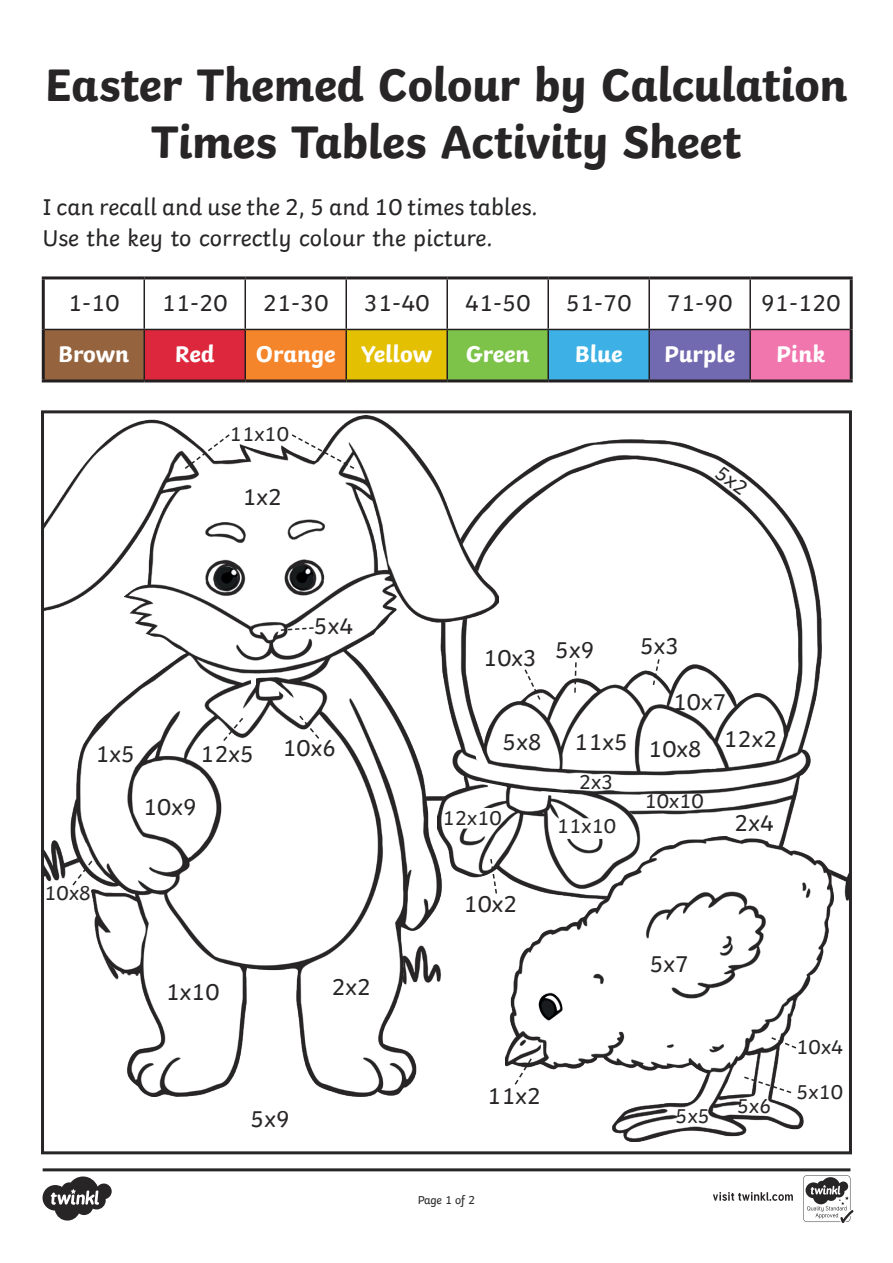
<style>
.page{position:relative;width:893px;height:1263px;background:#fff}
.page>*{position:absolute;margin:0;border:0;box-sizing:border-box;transform-origin:0 0}
.Heading_1{font:700 48px/57.6px "Twinkl";letter-spacing:-.01em;color:#282526;text-align:center}
.KS1_Body_Copy{font:24px/31.5px "Twinkl";color:#282526}
.KS1_Body_Copy-2{font:700 24px "Twinkl";color:#fff}
.KS1_Body_Copy-3{font:21px "Twinkl";color:#282526}
.t1{font:12px "Twinkl";letter-spacing:-.03em;color:#282526}
</style>
<div class="page">
<img style="left:498px;top:439px;width:323px;height:437px">
<img style="left:45px;top:416px;width:453px;height:681px">
<div style="left:41px;top:410px;width:811px;height:744px;border:3px solid #282526"></div>
<img style="left:505px;top:837px;width:328px;height:304px">
<img style="left:530px;top:1026px;width:41px;height:1px">
<img style="left:216px;top:566px;width:22px;height:24px;border-radius:11px">
<img style="left:291px;top:565px;width:23px;height:25px;border-radius:11px">
<img style="left:530px;top:987px;width:41px;height:39px">
<div style="left:43px;top:329px;width:101px;height:52px;background:#95643f"></div>
<div style="left:144px;top:329px;width:101px;height:52px;background:#dd273c"></div>
<div style="left:245px;top:329px;width:101px;height:52px;background:#f5852a"></div>
<div style="left:346px;top:329px;width:101px;height:52px;background:#e4c003"></div>
<div style="left:447px;top:329px;width:101px;height:52px;background:#7dc34a"></div>
<div style="left:548px;top:329px;width:101px;height:52px;background:#3db1e5"></div>
<div style="left:649px;top:329px;width:101px;height:52px;background:#726ab0"></div>
<div style="left:750px;top:329px;width:101px;height:52px;background:#f176ae"></div>
<hr style="left:144px;top:279px;width:1px;height:50px;background:#231f20">
<hr style="left:244px;top:279px;width:2px;height:50px;background:#231f20">
<hr style="left:345px;top:279px;width:2px;height:50px;background:#231f20">
<hr style="left:446px;top:279px;width:2px;height:50px;background:#231f20">
<hr style="left:547px;top:279px;width:2px;height:50px;background:#231f20">
<hr style="left:648px;top:279px;width:2px;height:50px;background:#231f20">
<hr style="left:749px;top:279px;width:2px;height:50px;background:#231f20">
<hr style="left:144px;top:330px;width:1px;height:49px;background:#231f20">
<hr style="left:244px;top:330px;width:2px;height:49px;background:#231f20">
<hr style="left:345px;top:330px;width:2px;height:49px;background:#231f20">
<hr style="left:446px;top:330px;width:2px;height:49px;background:#231f20">
<hr style="left:547px;top:330px;width:2px;height:49px;background:#231f20">
<hr style="left:648px;top:330px;width:2px;height:49px;background:#231f20">
<hr style="left:749px;top:330px;width:2px;height:49px;background:#231f20">
<hr style="left:42px;top:276px;width:102px;height:3px;background:#231f20">
<hr style="left:42px;top:279px;width:3px;height:50px;background:#231f20">
<hr style="left:144px;top:276px;width:101px;height:3px;background:#231f20">
<hr style="left:245px;top:276px;width:101px;height:3px;background:#231f20">
<hr style="left:346px;top:276px;width:101px;height:3px;background:#231f20">
<hr style="left:447px;top:276px;width:101px;height:3px;background:#231f20">
<hr style="left:548px;top:276px;width:101px;height:3px;background:#231f20">
<hr style="left:649px;top:276px;width:101px;height:3px;background:#231f20">
<hr style="left:750px;top:276px;width:103px;height:3px;background:#231f20">
<hr style="left:850px;top:279px;width:3px;height:50px;background:#231f20">
<hr style="left:42px;top:329px;width:3px;height:50px;background:#231f20">
<hr style="left:850px;top:329px;width:3px;height:50px;background:#231f20">
<hr style="left:42px;top:379px;width:102px;height:3px;background:#231f20">
<hr style="left:144px;top:379px;width:101px;height:3px;background:#231f20">
<hr style="left:245px;top:379px;width:101px;height:3px;background:#231f20">
<hr style="left:346px;top:379px;width:101px;height:3px;background:#231f20">
<hr style="left:447px;top:379px;width:101px;height:3px;background:#231f20">
<hr style="left:548px;top:379px;width:101px;height:3px;background:#231f20">
<hr style="left:649px;top:379px;width:101px;height:3px;background:#231f20">
<hr style="left:750px;top:379px;width:103px;height:3px;background:#231f20">
<hr style="left:45px;top:329px;width:99px;height:1px;background:#231f20">
<hr style="left:144px;top:329px;width:101px;height:1px;background:#231f20">
<hr style="left:245px;top:329px;width:101px;height:1px;background:#231f20">
<hr style="left:346px;top:329px;width:101px;height:1px;background:#231f20">
<hr style="left:447px;top:329px;width:101px;height:1px;background:#231f20">
<hr style="left:548px;top:329px;width:101px;height:1px;background:#231f20">
<hr style="left:649px;top:329px;width:101px;height:1px;background:#231f20">
<hr style="left:750px;top:329px;width:100px;height:1px;background:#231f20">
<div style="left:446px;top:808px;width:50px;height:20px;background:#fff"></div>
<svg style="left:770px;top:1036px;width:28px;height:14px"></svg>
<svg style="left:513px;top:1057px;width:20px;height:29px"></svg>
<svg style="left:742px;top:1075px;width:51px;height:19px"></svg>
<svg style="left:652px;top:658px;width:9px;height:29px"></svg>
<svg style="left:573px;top:661px;width:4px;height:33px"></svg>
<svg style="left:489px;top:857px;width:9px;height:38px"></svg>
<svg style="left:523px;top:668px;width:19px;height:33px"></svg>
<svg style="left:290px;top:433px;width:66px;height:37px"></svg>
<svg style="left:279px;top:626px;width:36px;height:6px"></svg>
<svg style="left:183px;top:433px;width:48px;height:37px"></svg>
<svg style="left:222px;top:716px;width:23px;height:27px"></svg>
<svg style="left:71px;top:859px;width:23px;height:28px"></svg>
<svg style="left:298px;top:714px;width:23px;height:26px"></svg>
<div style="left:239px;top:673px;width:35px;height:5px;background:#fff;border-radius:50%"></div>
<svg style="left:251px;top:672px;width:44px;height:28px"></svg>
<svg style="left:541px;top:1043px;width:2px;height:11px"></svg>
<div style="left:559px;top:818px;width:49px;height:21px;background:#fff"></div>
<svg style="left:540px;top:791px;width:29px;height:6px"></svg>
<svg style="left:477px;top:781px;width:30px;height:8px"></svg>
<svg style="left:472px;top:743px;width:18px;height:29px"></svg>
<svg style="left:43px;top:1168px;width:810px;height:55px"></svg>
<svg style="left:715px;top:466px;width:33px;height:29px"></svg>
<p class="Heading_1" style="left:45px;top:51px;width:804px">Easter Themed Colour by Calculation<br>Times Tables Activity Sheet</p>
<p class="KS1_Body_Copy" style="left:42px;top:189px;width:497px">I can recall and use the 2, 5 and 10 times tables.<br>Use the key to correctly colour the picture.</p>
<p class="KS1_Body_Copy" style="left:68px;top:285px;width:53px">1-10</p>
<p class="KS1_Body_Copy" style="left:162px;top:285px;width:67px">11-20</p>
<p class="KS1_Body_Copy" style="left:263px;top:285px;width:67px">21-30</p>
<p class="KS1_Body_Copy" style="left:364px;top:285px;width:67px">31-40</p>
<p class="KS1_Body_Copy" style="left:465px;top:285px;width:67px">41-50</p>
<p class="KS1_Body_Copy" style="left:566px;top:285px;width:67px">51-70</p>
<p class="KS1_Body_Copy" style="left:667px;top:285px;width:67px">71-90</p>
<p class="KS1_Body_Copy" style="left:761px;top:285px;width:81px">91-120</p>
<p class="KS1_Body_Copy-2" style="left:58px;top:334px;width:73px">Brown</p>
<p class="KS1_Body_Copy-2" style="left:175px;top:334px;width:41px">Red</p>
<p class="KS1_Body_Copy-2" style="left:256px;top:334px;width:81px">Orange</p>
<p class="KS1_Body_Copy-2" style="left:361px;top:334px;width:72px">Yellow</p>
<p class="KS1_Body_Copy-2" style="left:466px;top:334px;width:65px">Green</p>
<p class="KS1_Body_Copy-2" style="left:575px;top:334px;width:49px">Blue</p>
<p class="KS1_Body_Copy-2" style="left:664px;top:334px;width:72px">Purple</p>
<p class="KS1_Body_Copy-2" style="left:776px;top:334px;width:51px">Pink</p>
<p class="KS1_Body_Copy-3" style="left:230px;top:418px;width:61px">11x10</p>
<p class="KS1_Body_Copy" style="left:242px;top:479px;width:41px">1x2</p>
<p class="KS1_Body_Copy" style="left:314px;top:608px;width:41px">5x4</p>
<p class="KS1_Body_Copy" style="left:95px;top:736px;width:41px">1x5</p>
<p class="KS1_Body_Copy" style="left:282px;top:730px;width:55px">10x6</p>
<p class="KS1_Body_Copy" style="left:200px;top:736px;width:55px">12x5</p>
<p class="KS1_Body_Copy" style="left:143px;top:789px;width:55px">10x9</p>
<p class="KS1_Body_Copy-3" style="left:44px;top:876px;width:49px">10x8</p>
<p class="KS1_Body_Copy" style="left:166px;top:974px;width:55px">1x10</p>
<p class="KS1_Body_Copy" style="left:331px;top:969px;width:41px">2x2</p>
<p class="KS1_Body_Copy" style="left:250px;top:1101px;width:41px">5x9</p>
<p class="KS1_Body_Copy" style="left:483px;top:640px;width:55px">10x3</p>
<p class="KS1_Body_Copy" style="left:502px;top:724px;width:41px">5x8</p>
<p class="KS1_Body_Copy-3" style="left:442px;top:802px;width:61px">12x10</p>
<p class="KS1_Body_Copy" style="left:555px;top:632px;width:41px">5x9</p>
<p class="KS1_Body_Copy" style="left:640px;top:628px;width:41px">5x3</p>
<p class="KS1_Body_Copy" style="left:673px;top:684px;width:55px">10x7</p>
<p class="KS1_Body_Copy" style="left:574px;top:723px;width:55px">11x5</p>
<p class="KS1_Body_Copy" style="left:648px;top:731px;width:55px">10x8</p>
<p class="KS1_Body_Copy" style="left:723px;top:721px;width:55px">12x2</p>
<p class="KS1_Body_Copy-3" style="left:579px;top:765px;width:36px">2x3</p>
<p class="KS1_Body_Copy-3" style="left:644px;top:785px;width:61px">10x10</p>
<p class="KS1_Body_Copy-3" style="left:557px;top:810px;width:61px">11x10</p>
<p class="KS1_Body_Copy" style="left:734px;top:805px;width:41px">2x4</p>
<p class="KS1_Body_Copy" style="left:464px;top:886px;width:55px">10x2</p>
<p class="KS1_Body_Copy" style="left:649px;top:946px;width:41px">5x7</p>
<p class="KS1_Body_Copy" style="left:487px;top:1078px;width:55px">11x2</p>
<p class="KS1_Body_Copy-3" style="left:675px;top:1100px;width:36px">5x5</p>
<p class="KS1_Body_Copy-3" style="left:737px;top:1090px;width:36px">5x6</p>
<p class="KS1_Body_Copy-3" style="left:796px;top:1031px;width:49px">10x4</p>
<p class="KS1_Body_Copy-3" style="left:796px;top:1076px;width:49px">5x10</p>
<p class="t1" style="left:418px;top:1191px;width:59px">Page 1 of 2</p>
</div>
